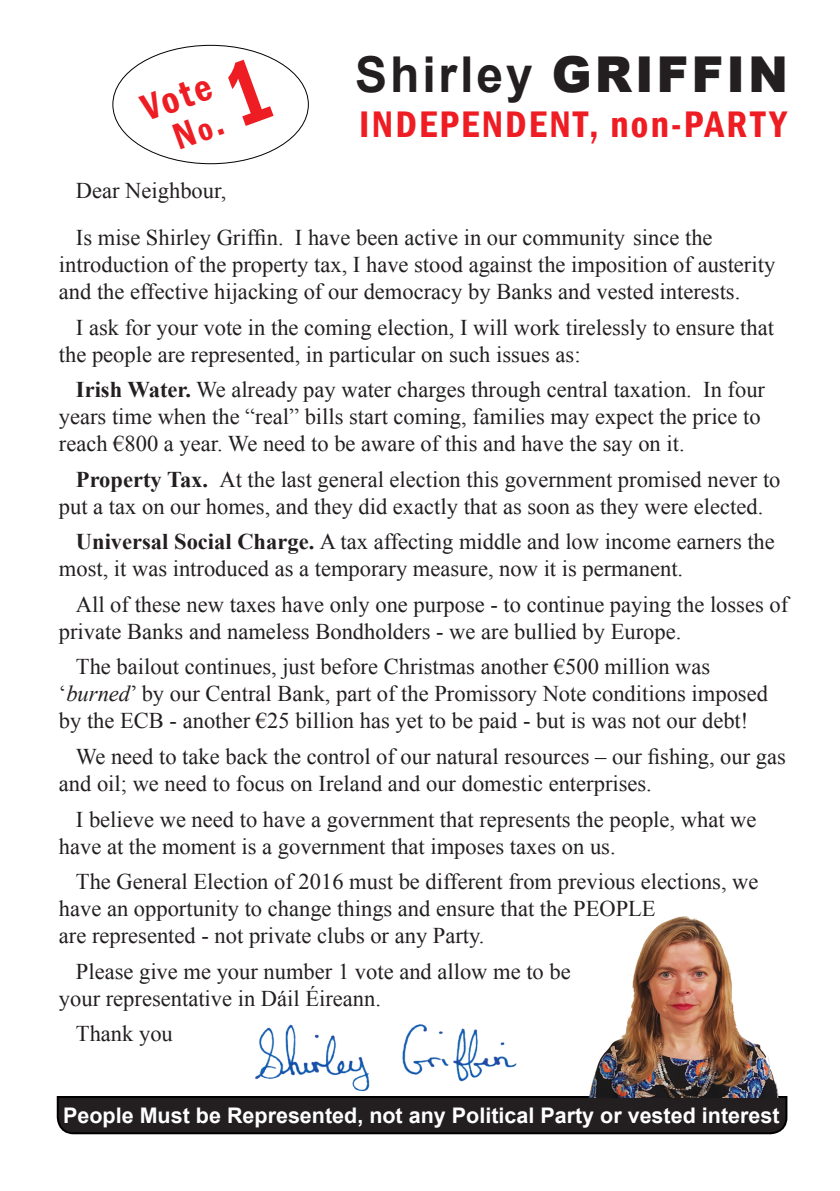
<style>
.page{position:relative;width:840px;height:1191px;background:#fff}
.page>*{position:absolute;margin:0;border:0;box-sizing:border-box;transform-origin:0 0}
.t1{font:700 49.4px "Arial";letter-spacing:.06em;color:#231f20}
.t2{font:600 condensed 38px/38px "Franklin Gothic";letter-spacing:.06em;color:#ee1d23;text-align:center}
.t3{font:22.4px/27px "Times New Roman";color:#231f20}
.t4{font:700 21.6px "Arial";color:#fff}
.s1{font-size:32px}
.s2{font-weight:900}
.s3{font-weight:700}
.s4{font-style:italic}
</style>
<div class="page">
<svg style="left:56px;top:1096px;width:732px;height:39px;background:#252122"></svg>
<img style="left:564px;top:916px;width:223px;height:181px">
<img style="left:255px;top:1024px;width:262px;height:67px">
<p class="t2" style="left:136px;top:91px;width:73px;rotate:-20deg">Vote<br>N<span class="s1">o</span>.</p>
<p class="t1" style="left:355px;top:41px;width:434px">Shirley <span class="s2">GRIFFIN</span></p>
<p class="t2" style="left:359px;top:104px;width:428px">INDEPENDENT, non-PARTY</p>
<p class="t3" style="left:76px;top:177px;width:152px">Dear Neighbour,</p>
<p class="t3" style="left:59px;top:224px;width:717px;text-indent:17px">Is mise Shirley Griffin. I have been active in our community since the introduction of the property tax, I have stood against the imposition of austerity and the effective hijacking of our democracy by Banks and vested interests.</p>
<p class="t3" style="left:59px;top:313px;width:716px;text-indent:17px">I ask for your vote in the coming election, I will work tirelessly to ensure that the people are represented, in particular on such issues as:</p>
<p class="t3" style="left:59px;top:376px;width:707px;text-indent:17px"><span class="s3">Irish Water.</span> We already pay water charges through central taxation. In four years time when the “real” bills start coming, families may expect the price to reach €800 a year. We need to be aware of this and have the say on it.</p>
<p class="t3" style="left:59px;top:465px;width:722px;text-indent:17px"><span class="s3">Property Tax.</span> At the last general election this government promised never to put a tax on our homes, and they did exactly that as soon as they were elected.</p>
<p class="t3" style="left:59px;top:528px;width:717px;text-indent:17px"><span class="s3">Universal Social Charge.</span> A tax affecting middle and low income earners the most, it was introduced as a temporary measure, now it is permanent.</p>
<p class="t3" style="left:59px;top:590px;width:730px;text-indent:17px">All of these new taxes have only one purpose - to continue paying the losses of private Banks and nameless Bondholders - we are bullied by Europe.</p>
<p class="t3" style="left:59px;top:653px;width:710px;text-indent:17px">The bailout continues, just before Christmas another €500 million was ‘<span class="s4">burned</span>’ by our Central Bank, part of the Promissory Note conditions imposed by the ECB - another €25 billion has yet to be paid - but is was not our debt!</p>
<p class="t3" style="left:59px;top:742px;width:728px;text-indent:17px">We need to take back the control of our natural resources – our fishing, our gas and oil; we need to focus on Ireland and our domestic enterprises.</p>
<p class="t3" style="left:59px;top:805px;width:698px;text-indent:17px">I believe we need to have a government that represents the people, what we have at the moment is a government that imposes taxes on us.</p>
<p class="t3" style="left:59px;top:867px;width:700px;text-indent:17px">The General Election of 2016 must be different from previous elections, we have an opportunity to change things and ensure that the PEOPLE<br>are represented - not private clubs or any Party.</p>
<p class="t3" style="left:59px;top:957px;width:513px;text-indent:17px">Please give me your number 1 vote and allow me to be your representative in Dáil Éireann.</p>
<p class="t3" style="left:76px;top:1019px;width:98px">Thank you</p>
<p class="t4" style="left:63px;top:1100px;width:717px">People Must be Represented, not any Political Party or vested interest</p>
</div>
